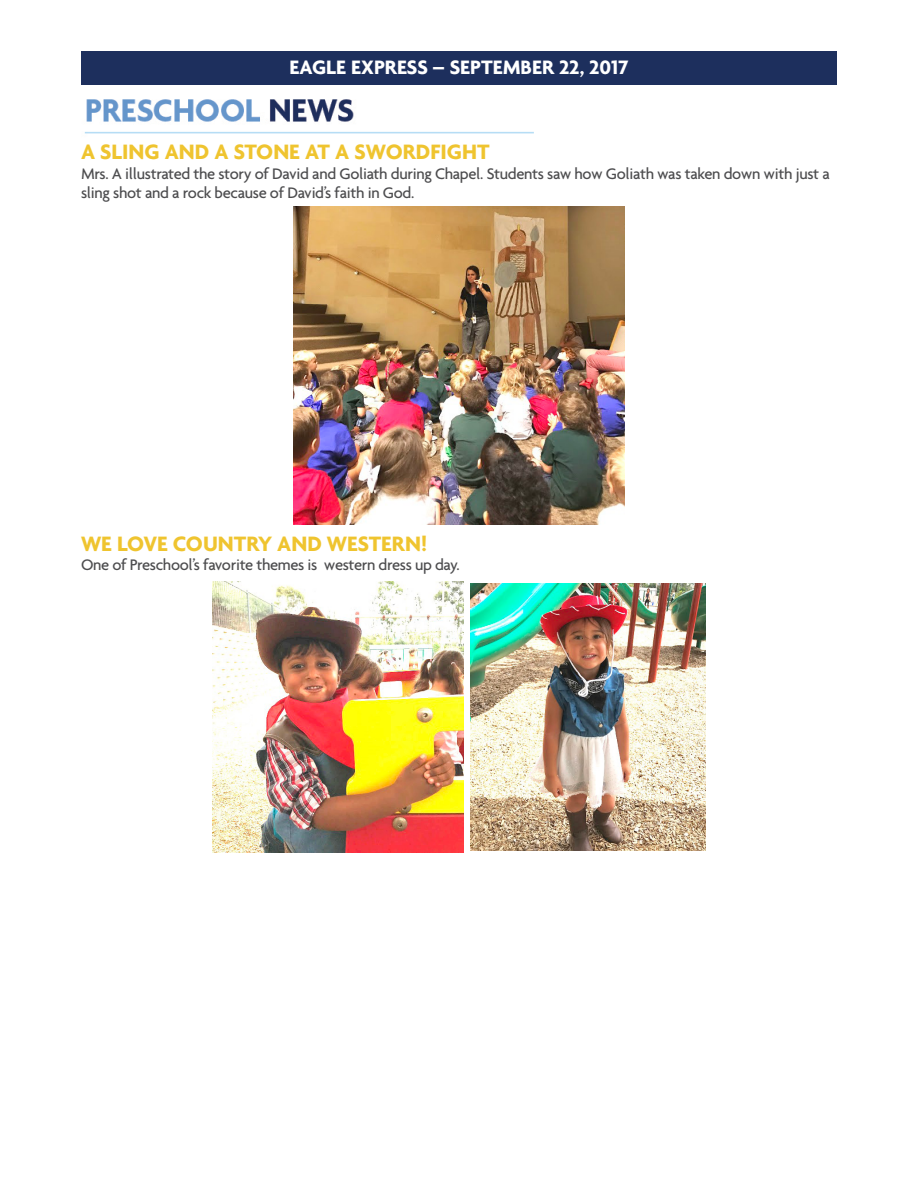
<style>
.page{position:relative;width:918px;height:1188px;background:#fff}
.page>*{position:absolute;margin:0;border:0;box-sizing:border-box;transform-origin:0 0}
.t1{font:700 22.5px "Agenda";color:#efc42f}
.t2{font:700 21px "Agenda";color:#fff}
.t3{font:500 16.5px/19.5px "Agenda";letter-spacing:-.02em;color:#4d4d4f}
</style>
<div class="page">
<div style="left:81px;top:51px;width:756px;height:34px;background:#1d2f5d"></div>
<img style="left:84px;top:99px;width:450px;height:35px">
<img style="left:294px;top:207px;width:330px;height:318px">
<img style="left:212px;top:582px;width:251px;height:270px">
<img style="left:471px;top:584px;width:235px;height:267px">
<p class="t2" style="left:289px;top:54px;width:341px">EAGLE EXPRESS – SEPTEMBER 22, 2017</p>
<h1 class="t1" style="left:81px;top:138px;width:410px">A SLING AND A STONE AT A SWORDFIGHT</h1>
<p class="t3" style="left:81px;top:163px;width:750px">Mrs. A illustrated the story of David and Goliath during Chapel. Students saw how Goliath was taken down with just a sling shot and a rock because of David’s faith in God.</p>
<h1 class="t1" style="left:81px;top:530px;width:348px">WE LOVE COUNTRY AND WESTERN!</h1>
<p class="t3" style="left:81px;top:555px;width:380px">One of Preschool’s favorite themes is western dress up day.</p>
</div>
